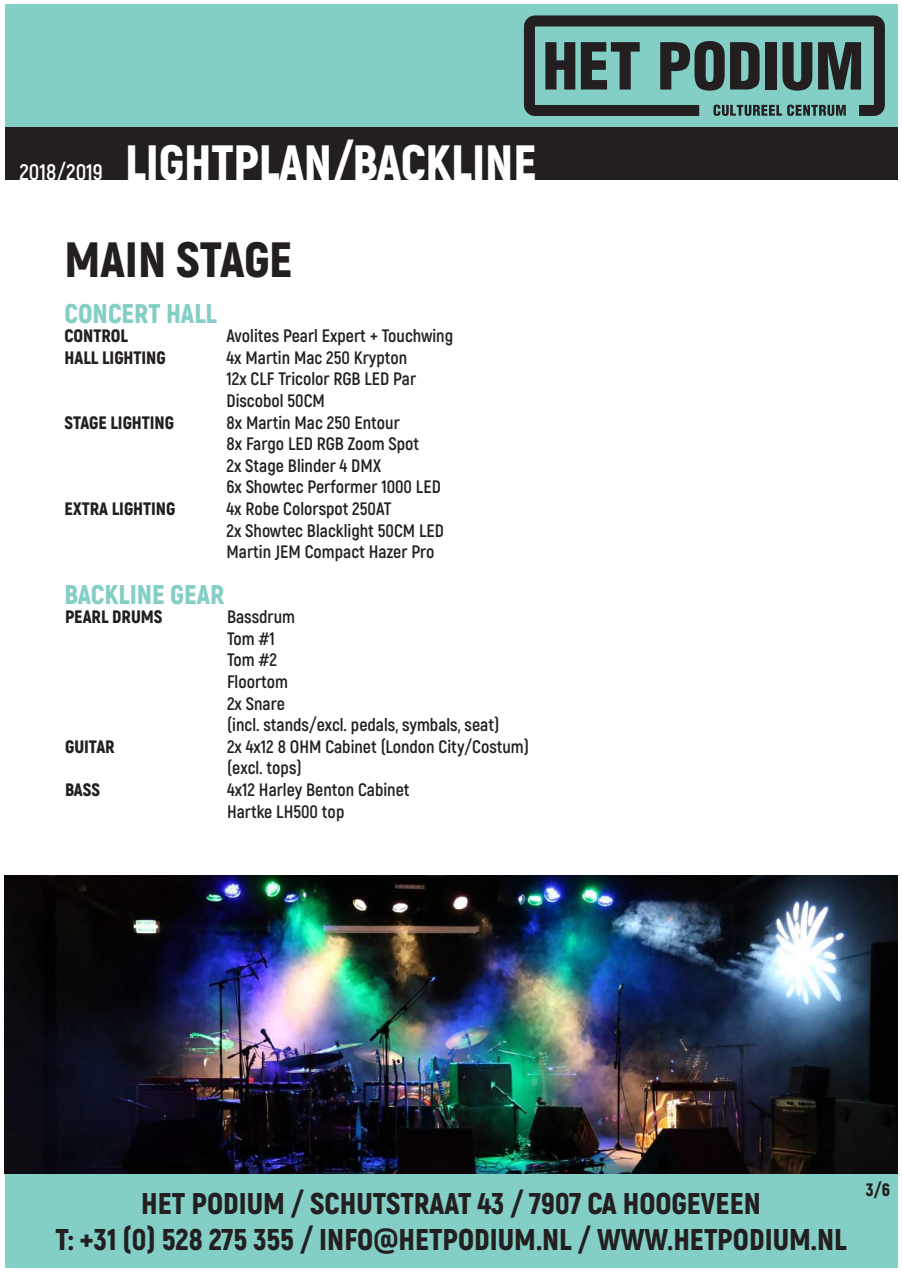
<style>
.page{position:relative;width:902px;height:1272px;background:#fff}
.page>*{position:absolute;margin:0;border:0;box-sizing:border-box;transform-origin:0 0}
.t1{font:900 49.5px "Akrobat";color:#fff}
.t2{font:900 49.5px "Akrobat";color:#231f20}
.t3{font:900 30px/36px "Akrobat";color:#231f20;text-align:center}
.t4{font:900 27px "Akrobat";color:#83cec5}
.t5{font:700 22.5px "Akrobat";color:#fff}
.t6{font:700 18px/21.6px "Akrobat";color:#231f20}
.t7{font:900 18px "Akrobat";color:#231f20}
</style>
<div class="page">
<div style="left:5px;top:4px;width:892px;height:124px;background:#83cec5"></div>
<div style="left:5px;top:128px;width:892px;height:52px;background:#231f20"></div>
<div style="left:5px;top:1174px;width:892px;height:93px;background:#83cec5"></div>
<img style="left:4px;top:876px;width:894px;height:298px">
<svg style="left:524px;top:15px;width:361px;height:101px"></svg>
<p class="t5" style="left:20px;top:158px;width:85px">2018/2019</p>
<h1 class="t1" style="left:125px;top:131px;width:413px">LIGHTPLAN/BACKLINE</h1>
<h1 class="t2" style="left:65px;top:228px;width:229px">MAIN STAGE</h1>
<h3 class="t4" style="left:65px;top:296px;width:154px">CONCERT HALL</h3>
<p class="t7" style="left:65px;top:324px;width:65px">CONTROL</p>
<p class="t6" style="left:227px;top:325px;width:228px">Avolites Pearl Expert + Touchwing</p>
<p class="t7" style="left:65px;top:346px;width:103px">HALL LIGHTING</p>
<p class="t6" style="left:227px;top:346px;width:191px">4x Martin Mac 250 Krypton<br>12x CLF Tricolor RGB LED Par<br>Discobol 50CM</p>
<p class="t7" style="left:65px;top:410px;width:111px">STAGE LIGHTING</p>
<p class="t6" style="left:227px;top:411px;width:216px">8x Martin Mac 250 Entour<br>8x Fargo LED RGB Zoom Spot<br>2x Stage Blinder 4 DMX<br>6x Showtec Performer 1000 LED</p>
<p class="t7" style="left:65px;top:497px;width:112px">EXTRA LIGHTING</p>
<p class="t6" style="left:227px;top:498px;width:219px">4x Robe Colorspot 250AT<br>2x Showtec Blacklight 50CM LED<br>Martin JEM Compact Hazer Pro</p>
<h3 class="t4" style="left:65px;top:577px;width:161px">BACKLINE GEAR</h3>
<p class="t7" style="left:65px;top:605px;width:99px">PEARL DRUMS</p>
<p class="t6" style="left:227px;top:606px;width:274px">Bassdrum<br>Tom #1<br>Tom #2<br>Floortom<br>2x Snare<br>(incl. stands/excl. pedals, symbals, seat)</p>
<p class="t7" style="left:65px;top:735px;width:51px">GUITAR</p>
<p class="t6" style="left:227px;top:736px;width:304px">2x 4x12 8 OHM Cabinet (London City/Costum) (excl. tops)</p>
<p class="t7" style="left:65px;top:778px;width:37px">BASS</p>
<p class="t6" style="left:227px;top:779px;width:184px">4x12 Harley Benton Cabinet<br>Hartke LH500 top</p>
<h2 class="t3" style="left:55px;top:1185px;width:793px">HET PODIUM / SCHUTSTRAAT 43 / 7907 CA HOOGEVEEN<br>T: +31 (0) 528 275 355 / INFO@HETPODIUM.NL / WWW.HETPODIUM.NL</h2>
<p class="t7" style="left:866px;top:1178px;width:26px">3/6</p>
</div>
